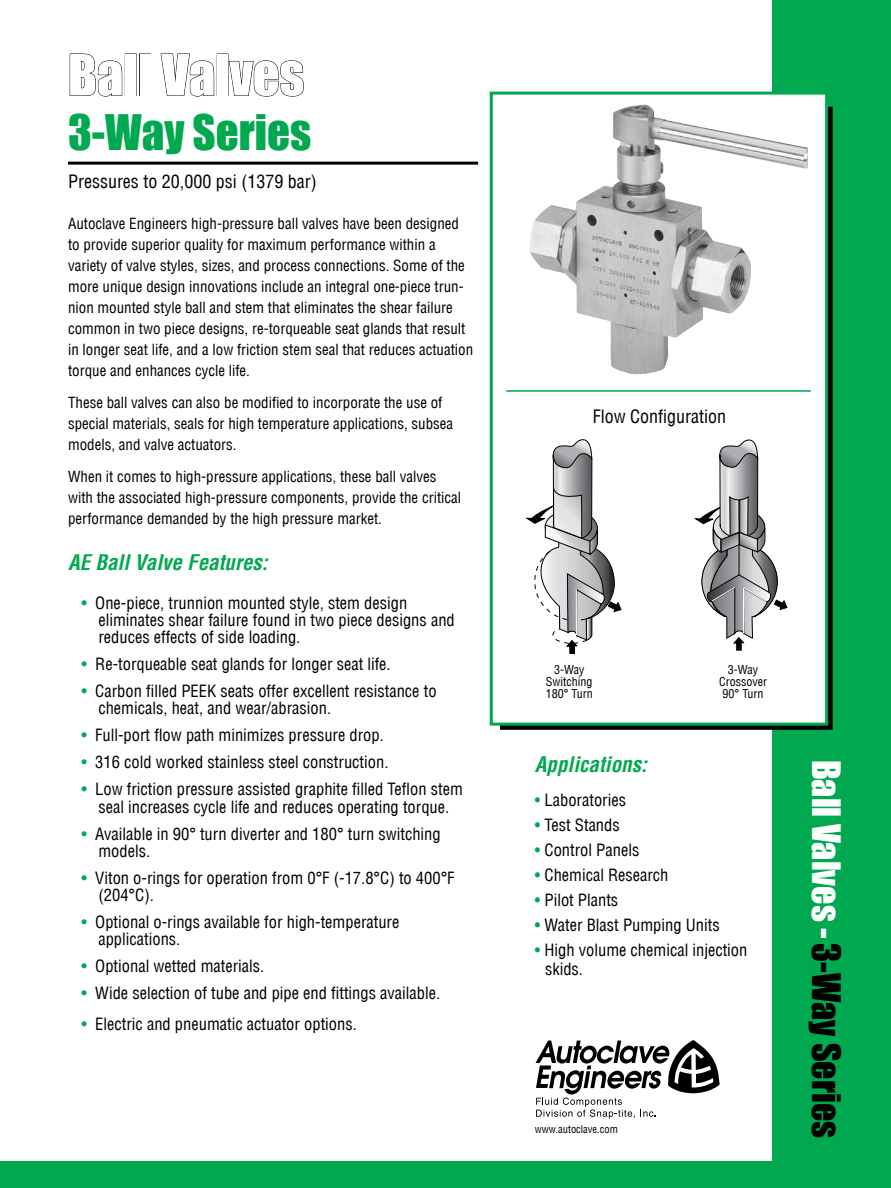
<style>
.page{position:relative;width:891px;height:1188px;background:#fff}
.page>*{position:absolute;margin:0;border:0;box-sizing:border-box;transform-origin:0 0}
.t1{font:52.5px "Impact";color:#fff}
.t2{font:45px "Impact";color:#00a94f}
.t3{font:36px "Impact";color:#fff}
.t4{font:italic 700 condensed 21px "Helvetica LT";color:#00a94f}
.t5{font:condensed 18px "Helvetica LT";color:#000}
.t6{font:condensed 16.5px/17.2px "Helvetica LT";color:#000}
.t7{font:condensed 15px/21px "Helvetica LT";color:#000}
.t8{font:700 13.95px/16.8px "Helvetica LT";color:#000;text-align:center}
.t9{font:700 13.5px/16.4px "Helvetica LT";color:#000;text-align:center}
.t10{font:condensed 12px/12px "Helvetica LT";color:#000;text-align:center}
.t11{font:condensed 10.5px "Helvetica LT";color:#000}
.t12{font:700 10.5px "Helvetica LT";color:#000}
.s1{color:#00a94f}
.s2{color:#000}
</style>
<div class="page">
<div style="left:0;top:1161px;width:891px;height:27px;background:#00a94f"></div>
<div style="left:773px;top:0;width:118px;height:1188px;background:#00a94f"></div>
<svg style="left:69px;top:53px;width:54px;height:44px"></svg>
<div style="left:125px;top:54px;width:11px;height:42px;border:1px solid #000"></div>
<div style="left:139px;top:54px;width:12px;height:42px;border:1px solid #000"></div>
<svg style="left:160px;top:53px;width:54px;height:44px"></svg>
<div style="left:217px;top:54px;width:11px;height:42px;border:1px solid #000"></div>
<svg style="left:229px;top:60px;width:75px;height:37px"></svg>
<hr style="left:68px;top:162px;width:410px;height:3px;background:#000">
<div style="left:490px;top:92px;width:338px;height:634px;background:#fff;border:3px solid #00a94f"></div>
<hr style="left:506px;top:390px;width:305px;height:2px;background:#00a94f">
<svg style="left:694px;top:440px;width:93px;height:211px"></svg>
<img style="left:530px;top:105px;width:221px;height:270px">
<svg style="left:535px;top:1040px;width:184px;height:79px"></svg>
<svg style="left:527px;top:440px;width:95px;height:214px"></svg>
<hr style="left:576px;top:589px;width:1px;height:46px;background:#fff">
<h1 class="t1" style="left:68px;top:34px;width:238px">Ball Valves</h1>
<h2 class="t2" style="left:68px;top:97px;width:245px">3-Way Series</h2>
<p class="t5" style="left:68px;top:170px;width:250px">Pressures to 20,000 psi (1379 bar)</p>
<p class="t7" style="left:68px;top:213px;width:407px">Autoclave Engineers high-pressure ball valves have been designed to provide superior quality for maximum performance within a variety of valve styles, sizes, and process connections. Some of the more unique design innovations include an integral one-piece trun&shy;nion mounted style ball and stem that eliminates the shear failure common in two piece designs, re-torqueable seat glands that result in longer seat life, and a low friction stem seal that reduces actuation torque and enhances cycle life.</p>
<p class="t7" style="left:68px;top:392px;width:387px">These ball valves can also be modified to incorporate the use of special materials, seals for high temperature applications, subsea models, and valve actuators.</p>
<p class="t7" style="left:68px;top:466px;width:395px">When it comes to high-pressure applications, these ball valves with the associated high-pressure components, provide the critical performance demanded by the high pressure market.</p>
<p class="t4" style="left:68px;top:549px;width:201px">AE Ball Valve Features:</p>
<p class="t6" style="left:98px;top:594px;width:358px;text-indent:-17px"><span class="s1">•</span> One-piece, trunnion mounted style, stem design eliminates shear failure found in two piece designs and reduces effects of side loading.</p>
<p class="t6" style="left:82px;top:655px;width:311px"><span class="s1">•</span> Re-torqueable seat glands for longer seat life.</p>
<p class="t6" style="left:98px;top:682px;width:340px;text-indent:-17px"><span class="s1">•</span> Carbon filled PEEK seats offer excellent resistance to chemicals, heat, and wear/abrasion.</p>
<p class="t6" style="left:82px;top:727px;width:304px"><span class="s1">•</span> Full-port flow path minimizes pressure drop.</p>
<p class="t6" style="left:82px;top:754px;width:308px"><span class="s1">•</span> 316 cold worked stainless steel construction.</p>
<p class="t6" style="left:82px;top:781px;width:383px;text-align:center"><span class="s1">•</span> Low friction pressure assisted graphite filled Teflon stem seal increases cycle life and reduces operating torque.</p>
<p class="t6" style="left:98px;top:825px;width:344px;text-indent:-17px"><span class="s1">•</span> Available in 90° turn diverter and 180° turn switching models.</p>
<p class="t6" style="left:98px;top:869px;width:358px;text-indent:-17px"><span class="s1">•</span> Viton o-rings for operation from 0°F (-17.8°C) to 400°F (204°C).</p>
<p class="t6" style="left:98px;top:913px;width:303px;text-indent:-17px"><span class="s1">•</span> Optional o-rings available for high-temperature applications.</p>
<p class="t6" style="left:82px;top:958px;width:184px"><span class="s1">•</span> Optional wetted materials.</p>
<p class="t6" style="left:82px;top:985px;width:360px"><span class="s1">•</span> Wide selection of tube and pipe end fittings available.</p>
<p class="t6" style="left:82px;top:1015px;width:277px"><span class="s1">•</span> Electric and pneumatic actuator options.</p>
<p class="t5" style="left:593px;top:405px;width:135px">Flow Configuration</p>
<p class="t10" style="left:546px;top:663px;width:48px">3-Way<br>Switching<br>180° Turn</p>
<p class="t8" style="left:539px;top:665px;width:67px">3-Way<br>Switching</p>
<p class="t9" style="left:709px;top:661px;width:61px">3-Way<br>Diverting</p>
<p class="t12" style="left:721px;top:693px;width:38px">90 Turn</p>
<p class="t10" style="left:719px;top:663px;width:49px">3-Way<br>Crossover<br>90° Turn</p>
<p class="t4" style="left:535px;top:751px;width:114px">Applications:</p>
<p class="t6" style="left:535px;top:792px;width:93px"><span class="s1">•</span> Laboratories</p>
<p class="t6" style="left:535px;top:817px;width:86px"><span class="s1">•</span> Test Stands</p>
<p class="t6" style="left:535px;top:841px;width:106px"><span class="s1">•</span> Control Panels</p>
<p class="t6" style="left:535px;top:866px;width:135px"><span class="s1">•</span> Chemical Research</p>
<p class="t6" style="left:535px;top:891px;width:85px"><span class="s1">•</span> Pilot Plants</p>
<p class="t6" style="left:535px;top:916px;width:186px"><span class="s1">•</span> Water Blast Pumping Units</p>
<p class="t6" style="left:545px;top:940px;width:204px;line-height:19.5px;text-indent:-10px"><span class="s1">•</span> High volume chemical injection skids.</p>
<p class="t11" style="left:535px;top:1123px;width:85px">www.autoclave.com</p>
<h3 class="t3" style="left:854px;top:760px;width:380px;rotate:90deg">Ball Valves - <span class="s2">3-Way Series</span></h3>
<p class="t10" style="left:833px;top:1128px;width:7px">1</p>
</div>
